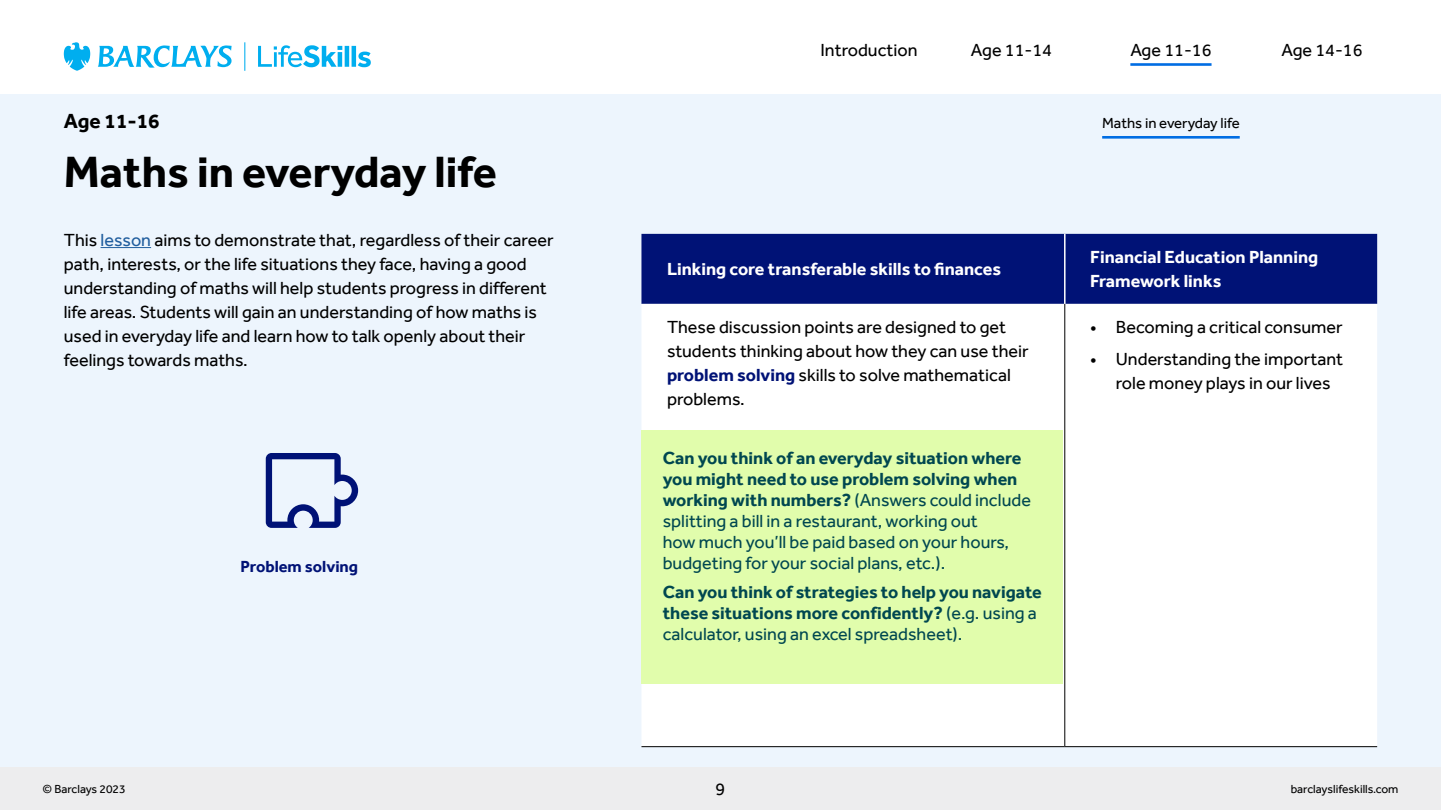
<style>
.page{position:relative;width:1441px;height:810px;background:#fff}
.page>*{position:absolute;margin:0;border:0;box-sizing:border-box;transform-origin:0 0}
.t1{font:700 45px "Effra";color:#000}
.t2{font:700 21px "Effra";color:#000}
.t3{font:18px/24px "Effra";color:#000}
.t4{font:18px/21px "Effra";color:#004750}
.t5{font:700 18px/21px "Effra";color:#004750}
.t6{font:700 18px/24px "Effra";color:#fff}
.t7{font:700 16.5px "Effra";color:#001276}
.t8{font:15px "Effra";color:#000}
.t9{font:12px "Effra";color:#000}
.s1{color:#215e9e}
.s2{font-weight:700;color:#001276}
.s3{font-weight:700}
.s4{font-weight:400}
</style>
<div class="page">
<div style="left:0;top:94px;width:1440px;height:673px;background:#edf5fd"></div>
<div style="left:0;top:767px;width:1440px;height:43px;background:#ededee"></div>
<hr style="left:1130px;top:63px;width:81px;height:3px;background:#006de3">
<hr style="left:1102px;top:136px;width:137px;height:3px;background:#006de3">
<svg style="left:64px;top:42px;width:307px;height:29px"></svg>
<hr style="left:100px;top:247px;width:51px;height:1px;background:#215e9e">
<div style="left:641px;top:234px;width:735px;height:70px;background:#001276"></div>
<div style="left:641px;top:304px;width:735px;height:442px;background:#fff"></div>
<hr style="left:641px;top:746px;width:423px;height:1px;background:#000">
<hr style="left:1064px;top:746px;width:312px;height:1px;background:#000">
<hr style="left:1064px;top:304px;width:1px;height:442px;background:#000">
<hr style="left:1063px;top:234px;width:2px;height:70px;background:#fff">
<div style="left:641px;top:431px;width:421px;height:253px;background:#e1fdac"></div>
<svg style="left:266px;top:453px;width:92px;height:75px"></svg>
<p class="t2" style="left:64px;top:108px;width:97px">Age 11-16</p>
<h1 class="t1" style="left:64px;top:145px;width:434px">Maths in everyday life</h1>
<p class="t3" style="left:64px;top:228px;width:491px">This <span class="s1">lesson</span> aims to demonstrate that, regardless of their career path, interests, or the life situations they face, having a good understanding of maths will help students progress in different life areas. Students will gain an understanding of how maths is used in everyday life and learn how to talk openly about their feelings towards maths.</p>
<p class="t7" style="left:240px;top:557px;width:119px">Problem solving</p>
<p class="t3" style="left:820px;top:37px;width:99px">Introduction</p>
<p class="t3" style="left:970px;top:37px;width:83px">Age 11-14</p>
<p class="t3" style="left:1130px;top:37px;width:83px">Age 11-16</p>
<p class="t3" style="left:1281px;top:37px;width:83px">Age 14-16</p>
<p class="t8" style="left:1102px;top:114px;width:139px">Maths in everyday life</p>
<p class="t6" style="left:667px;top:257px;width:335px">Linking core transferable skills to finances</p>
<p class="t6" style="left:1090px;top:245px;width:229px">Financial Education Planning<br>Framework links</p>
<p class="t3" style="left:667px;top:314px;width:363px">These discussion points are designed to get students thinking about how they can use their <span class="s2">problem solving</span> skills to solve mathematical problems.</p>
<p class="t3" style="left:1090px;top:314px;width:254px">• Becoming a critical consumer</p>
<p class="t3" style="left:1115px;top:347px;width:229px;text-indent:-26px">• Understanding the important role money plays in our lives</p>
<p class="t4" style="left:662px;top:447px;width:370px"><span class="s3">Can you think of an everyday situation where you might need to use problem solving when working with numbers?</span> (Answers could include splitting a bill in a restaurant, working out<br>how much you’ll be paid based on your hours, budgeting for your social plans, etc.).</p>
<p class="t5" style="left:662px;top:582px;width:380px">Can you think of strategies to help you navigate these situations more confidently? <span class="s4">(e.g. using a calculator, using an excel spreadsheet).</span></p>
<p class="t9" style="left:43px;top:782px;width:85px">© Barclays 2023</p>
<p class="t3" style="left:715px;top:777px;width:11px">9</p>
<p class="t9" style="left:1290px;top:782px;width:109px">barclayslifeskills.com</p>
</div>
